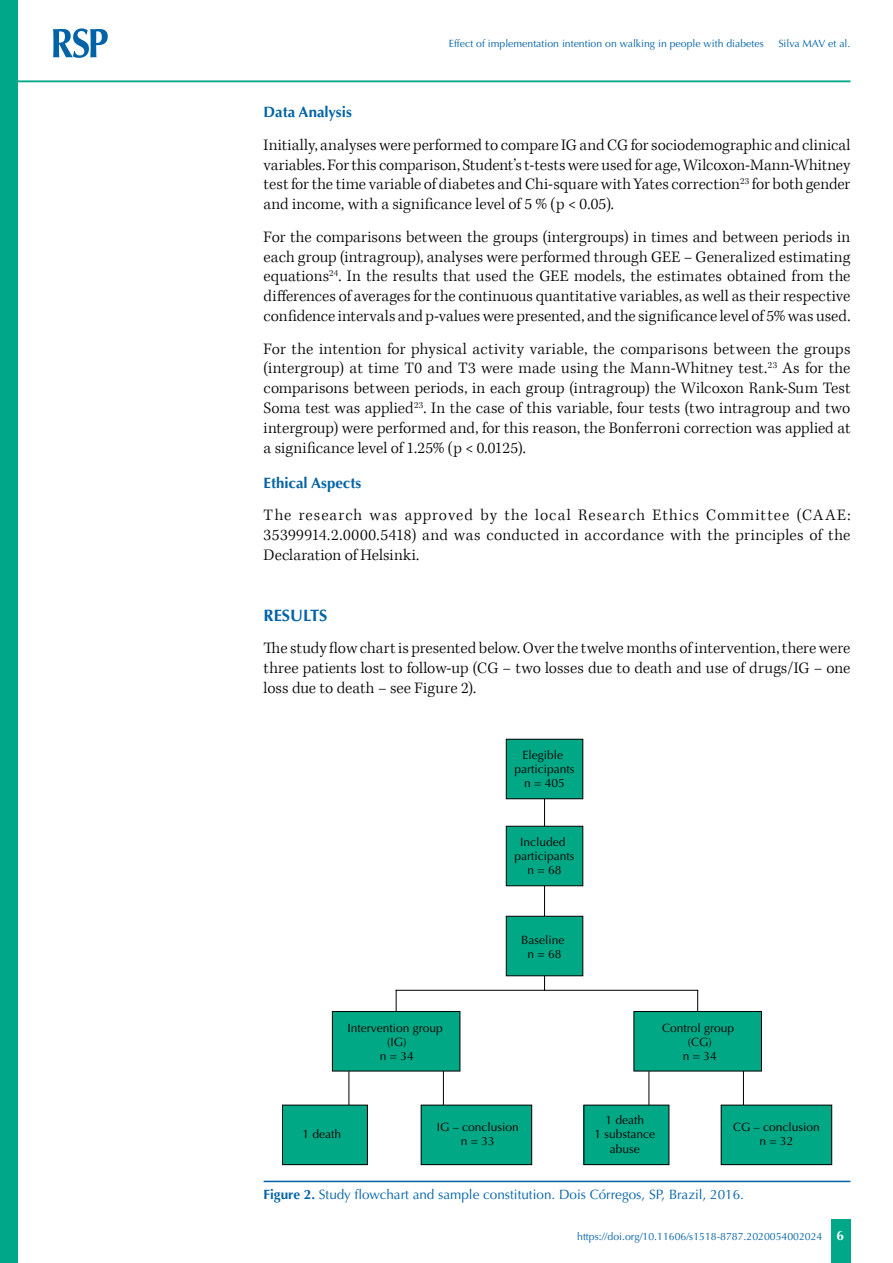
<style>
.page{position:relative;width:893px;height:1263px;background:#fff}
.page>*{position:absolute;margin:0;border:0;box-sizing:border-box;transform-origin:0 0}
.t1{font:300 16.5px/19.8px "Kepler Std";letter-spacing:.005em;color:#000;text-align:justify}
.t2{font:700 16.5px "Optima";color:#0063a7}
.t3{font:700 15px "Optima";color:#0063a7}
.t4{font:13.5px "Optima";color:#0063a7}
.t5{font:700 13.5px "Optima";color:#fff}
.t6{font:12px/14.4px "Optima";color:#000;text-align:center}
.t7{font:10.5px "Optima";color:#0063a7}
.s1{font-weight:700}
</style>
<div class="page">
<div style="left:831px;top:1220px;width:20px;height:43px;background:#00a788"></div>
<div style="left:0;top:0;width:18px;height:1263px;background:#00a788"></div>
<svg style="left:53px;top:28px;width:55px;height:30px"></svg>
<hr style="left:18px;top:80px;width:832px;height:2px;background:#00a788">
<hr style="left:264px;top:1181px;width:586px;height:1px;background:#0063a7">
<hr style="left:544px;top:799px;width:1px;height:117px;background:#000">
<svg style="left:544px;top:976px;width:1px;height:14px"></svg>
<hr style="left:396px;top:990px;width:302px;height:1px;background:#000">
<hr style="left:743px;top:1071px;width:1px;height:34px;background:#000">
<hr style="left:649px;top:1071px;width:1px;height:34px;background:#000">
<hr style="left:443px;top:1071px;width:1px;height:34px;background:#000">
<hr style="left:349px;top:1071px;width:1px;height:34px;background:#000">
<div style="left:506px;top:739px;width:77px;height:60px;background:#00a886"></div>
<div style="left:506px;top:739px;width:77px;height:60px;border:1px solid #000"></div>
<div style="left:506px;top:826px;width:77px;height:60px;background:#00a886;border:1px solid #000"></div>
<div style="left:506px;top:916px;width:77px;height:60px;background:#00a886;border:1px solid #000"></div>
<div style="left:584px;top:1105px;width:85px;height:59px;background:#00a886"></div>
<div style="left:583px;top:1105px;width:86px;height:60px;border:1px solid #000"></div>
<div style="left:721px;top:1105px;width:111px;height:59px;background:#00a886"></div>
<div style="left:721px;top:1105px;width:111px;height:60px;border:1px solid #000"></div>
<div style="left:282px;top:1105px;width:85px;height:59px;background:#00a886"></div>
<div style="left:282px;top:1105px;width:86px;height:60px;border:1px solid #000"></div>
<div style="left:421px;top:1105px;width:111px;height:59px;background:#00a886"></div>
<div style="left:421px;top:1105px;width:111px;height:60px;border:1px solid #000"></div>
<div style="left:332px;top:1011px;width:128px;height:60px;background:#00a886;border:1px solid #000"></div>
<div style="left:633px;top:1011px;width:129px;height:60px;background:#00a886;border:1px solid #000"></div>
<svg style="left:396px;top:990px;width:1px;height:21px"></svg>
<svg style="left:697px;top:991px;width:1px;height:20px"></svg>
<p class="t7" style="left:449px;top:37px;width:316px">Effect of implementation intention on walking in people with diabetes</p>
<p class="t7" style="left:778px;top:37px;width:74px">Silva MAV et al.</p>
<p class="t3" style="left:264px;top:103px;width:90px">Data Analysis</p>
<p class="t1" style="left:264px;top:135px;width:588px">Initially, analyses were performed to compare IG and CG for sociodemographic and clinical variables. For this comparison, Student’s t-tests were used for age, Wilcoxon-Mann-Whitney test for the time variable of diabetes and Chi-square with Yates correction<sup>23</sup> for both gender and income, with a significance level of 5 % (p &lt; 0.05).</p>
<p class="t1" style="left:264px;top:227px;width:588px">For the comparisons between the groups (intergroups) in times and between periods in each group (intragroup), analyses were performed through GEE – Generalized estimating equations<sup>24</sup>. In the results that used the GEE models, the estimates obtained from the differences of averages for the continuous quantitative variables, as well as their respective confidence intervals and p-values were presented, and the significance level of 5% was used.</p>
<p class="t1" style="left:264px;top:339px;width:588px">For the intention for physical activity variable, the comparisons between the groups (intergroup) at time T0 and T3 were made using the Mann-Whitney test.<sup>23</sup> As for the comparisons between periods, in each group (intragroup) the Wilcoxon Rank-Sum Test Soma test was applied<sup>23</sup>. In the case of this variable, four tests (two intragroup and two intergroup) were performed and, for this reason, the Bonferroni correction was applied at a significance level of 1.25% (p &lt; 0.0125).</p>
<p class="t3" style="left:264px;top:474px;width:99px">Ethical Aspects</p>
<p class="t1" style="left:264px;top:506px;width:588px">The research was approved by the local Research Ethics Committee (CAAE:<br>35399914.2.0000.5418) and was conducted in accordance with the principles of the Declaration of Helsinki.</p>
<p class="t2" style="left:264px;top:606px;width:65px">RESULTS</p>
<p class="t1" style="left:264px;top:639px;width:588px">The study flow chart is presented below. Over the twelve months of intervention, there were three patients lost to follow-up (CG – two losses due to death and use of drugs/IG – one loss due to death – see Figure 2).</p>
<p class="t6" style="left:514px;top:747px;width:62px">Elegible participants n = 405</p>
<p class="t6" style="left:514px;top:834px;width:62px">Included participants n = 68</p>
<p class="t6" style="left:521px;top:933px;width:45px">Baseline n = 68</p>
<p class="t6" style="left:348px;top:1020px;width:97px">Intervention group (IG)<br>n = 34</p>
<p class="t6" style="left:662px;top:1020px;width:74px">Control group (CG)<br>n = 34</p>
<p class="t6" style="left:302px;top:1127px;width:40px">1 death</p>
<p class="t6" style="left:437px;top:1120px;width:84px">IG – conclusion n = 33</p>
<p class="t6" style="left:595px;top:1113px;width:62px">1 death<br>1 substance abuse</p>
<p class="t6" style="left:733px;top:1120px;width:88px">CG – conclusion n = 32</p>
<p class="t4" style="left:264px;top:1187px;width:482px"><span class="s1">Figure 2.</span> Study flowchart and sample constitution. Dois Córregos, SP, Brazil, 2016.</p>
<p class="t7" style="left:577px;top:1230px;width:247px">https://doi.org/10.11606/s1518-8787.2020054002024</p>
<p class="t5" style="left:836px;top:1227px;width:9px">6</p>
</div>
